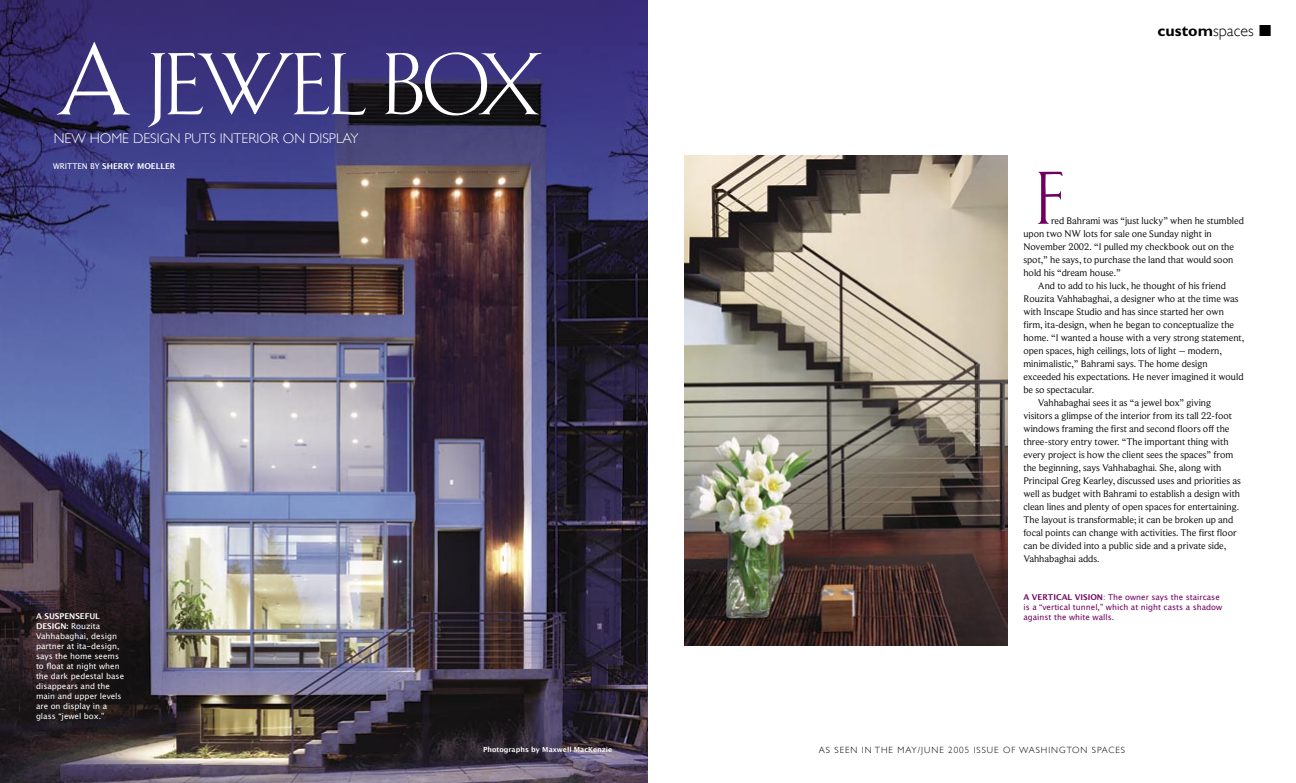
<style>
.page{position:relative;width:1296px;height:783px;background:#fff}
.page>*{position:absolute;margin:0;border:0;box-sizing:border-box;transform-origin:0 0}
.WS_MAIN_BODY_TEXT{font:90px "Au Bauer Text Initials";color:#fff}
.WS_MAIN_BODY_TEXT-2{font:65px "Au Bauer Text Initials";color:#70005f}
.WS_MAIN_BODY_TEXT-3{font:700 16px "Gill Sans";color:#000}
.WS_HEADER_TAGLINE{font:300 14px "Gill Sans";color:#fff}
.WS_MAIN_BODY_TEXT-4{font:10px/13px "Beaufort";color:#000}
.t1{font:300 9px "Gill Sans";letter-spacing:.11em;color:#000}
.WS_CAPTIONS{font:8px/10px "Lucida Grande";color:#fff}
.WS_CAPTIONS-2{font:8px/10px "Lucida Grande";color:#70005f}
.WS_CREDITS{font:700 8px "Lucida Grande";color:#fff}
.WS_PHOTOGRAPHER_CREDIT{font:700 7px "Lucida Grande";color:#fff}
.s1{font-weight:400}
.s2{font-weight:700}
.s3{font-weight:300}
</style>
<div class="page">
<img style="left:0;top:0;width:648px;height:783px">
<img style="left:684px;top:156px;width:324px;height:489px">
<p class="WS_MAIN_BODY_TEXT" style="left:56px;top:40px;width:487px">A jewel box</p>
<p class="WS_CREDITS" style="left:53px;top:162px;width:124px"><span class="s1">WRITTEN BY</span> SHERRY MOELLER</p>
<p class="WS_HEADER_TAGLINE" style="left:54px;top:130px;width:306px">NEW HOME DESIGN PUTS INTERIOR ON DISPLAY</p>
<p class="WS_CAPTIONS" style="left:36px;top:612px;width:90px"><span class="s2">A SUSPENSEFUL<br>DESIGN:</span> Rouzita<br>Vahhabaghai, design partner at ita-design, says the home seems to float at night when the dark pedestal base disappears and the main and upper levels are on display in a glass “jewel box.”</p>
<p class="WS_MAIN_BODY_TEXT-3" style="left:1158px;top:21px;width:115px">custom<span class="s3">spaces</span> ■</p>
<p class="WS_MAIN_BODY_TEXT-2" style="left:1038px;top:170px;width:28px">F</p>
<p class="WS_MAIN_BODY_TEXT-4" style="left:1023px;top:214px;width:222px;text-indent:28px">red Bahrami was “just lucky” when he stumbled upon two NW lots for sale one Sunday night in November 2002. “I pulled my checkbook out on the spot,” he says, to purchase the land that would soon hold his “dream house.”</p>
<p class="WS_MAIN_BODY_TEXT-4" style="left:1023px;top:279px;width:222px;text-indent:14px">And to add to his luck, he thought of his friend Rouzita Vahhabaghai, a designer who at the time was with Inscape Studio and has since started her own firm, ita-design, when he began to conceptualize the home. “I wanted a house with a very strong statement, open spaces, high ceilings, lots of light – modern, minimalistic,” Bahrami says. The home design exceeded his expectations. He never imagined it would be so spectacular.</p>
<p class="WS_MAIN_BODY_TEXT-4" style="left:1023px;top:396px;width:219px;text-indent:14px">Vahhabaghai sees it as “a jewel box” giving visitors a glimpse of the interior from its tall 22-foot windows framing the first and second floors off the three-story entry tower. “The important thing with every project is how the client sees the spaces” from the beginning, says Vahhabaghai. She, along with Principal Greg Kearley, discussed uses and priorities as well as budget with Bahrami to establish a design with clean lines and plenty of open spaces for entertaining.<br>The layout is transformable; it can be broken up and focal points can change with activities. The first floor can be divided into a public side and a private side, Vahhabaghai adds.</p>
<p class="WS_CAPTIONS-2" style="left:1023px;top:592px;width:200px"><span class="s2">A VERTICAL VISION</span>: The owner says the staircase is a “vertical tunnel,” which at night casts a shadow against the white walls.</p>
<p class="WS_PHOTOGRAPHER_CREDIT" style="left:483px;top:746px;width:131px">Photographs by Maxwell MacKenzie</p>
<p class="t1" style="left:819px;top:745px;width:308px">AS SEEN IN THE MAY/JUNE 2005 ISSUE OF WASHINGTON SPACES</p>
</div>
